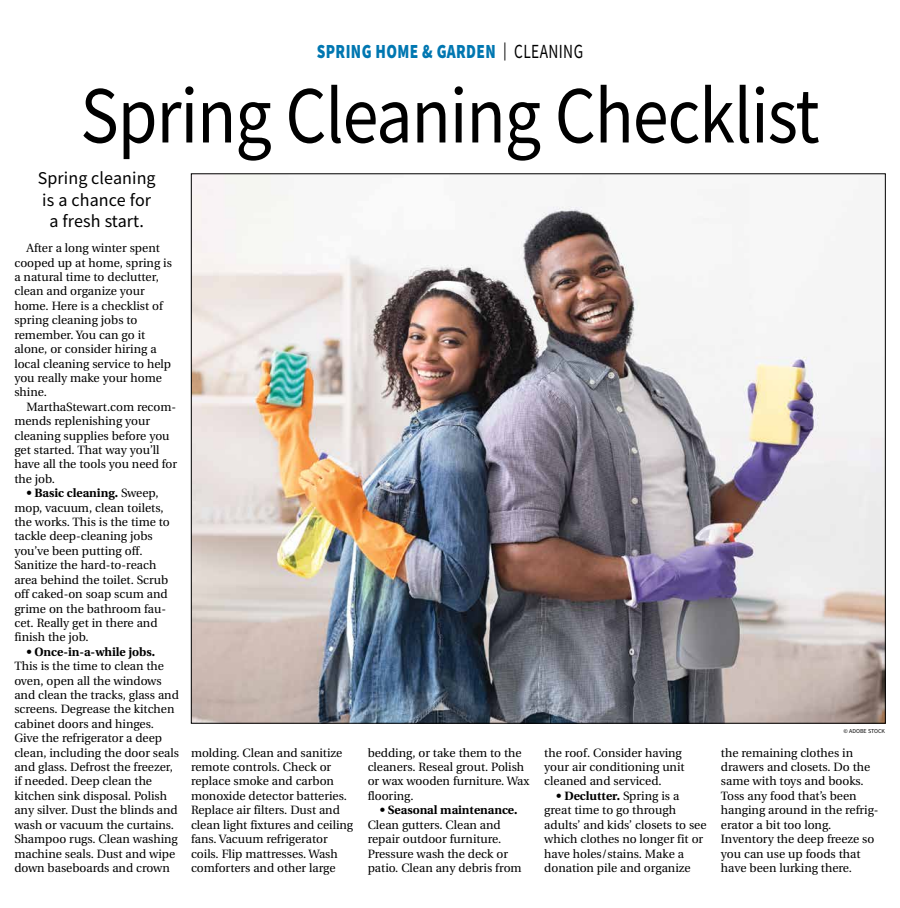
<style>
.page{position:relative;width:900px;height:908px;background:#fff}
.page>*{position:absolute;margin:0;border:0;box-sizing:border-box;transform-origin:0 0}
.t1{font:81px "Source Sans Pro";letter-spacing:-.015em;color:#000;scale:.89 1}
.t2{font:900 20px "Source Sans Pro";letter-spacing:.025em;color:#0077b1;scale:.77 1}
.t3{font:18px/21.6px "Source Sans Pro";letter-spacing:.005em;color:#000;text-align:center}
.t4{font:12px/14.4px "Utopia";color:#000}
.t5{font:700 12px "Utopia";color:#000}
.t6{font:6px "Source Sans Pro";color:#000}
.s1{font-weight:400;font-size:18px;color:#000}
.s2{font-weight:400;color:#000}
.s3{font-weight:700}
</style>
<div class="page">
<img style="left:193px;top:175px;width:691px;height:546px">
<h2 class="t2" style="left:317px;top:38px;width:347px">SPRING HOME &amp; GARDEN <span class="s1">|</span> <span class="s2">CLEANING</span></h2>
<h1 class="t1" style="left:80px;top:64px;width:832px">Spring Cleaning Checklist</h1>
<h3 class="t3" style="left:38px;top:167px;width:119px">Spring cleaning is a chance for a fresh start.</h3>
<p class="t4" style="left:14px;top:241px;width:159px;text-indent:12px">After a long winter spent cooped up at home, spring is a natural time to declutter, clean and organize your home. Here is a checklist of spring cleaning jobs to remember. You can go it alone, or consider hiring a local cleaning service to help you really make your home shine.</p>
<p class="t4" style="left:14px;top:399px;width:164px;text-indent:12px">MarthaStewart.com recom&shy;mends replenishing your cleaning supplies before you get started. That way you’ll have all the tools you need for the job.</p>
<p class="t4" style="left:14px;top:486px;width:157px;text-indent:12px"><span class="s3">• Basic cleaning.</span> Sweep, mop, vacuum, clean toilets, the works. This is the time to tackle deep-cleaning jobs you’ve been putting off.<br>Sanitize the hard-to-reach area behind the toilet. Scrub off caked-on soap scum and grime on the bathroom fau&shy;cet. Really get in there and finish the job.</p>
<p class="t5" style="left:26px;top:644px;width:130px">• Once-in-a-while jobs.</p>
<p class="t4" style="left:14px;top:659px;width:166px">This is the time to clean the oven, open all the windows and clean the tracks, glass and screens. Degrease the kitchen cabinet doors and hinges.<br>Give the refrigerator a deep clean, including the door seals and glass. Defrost the freezer, if needed. Deep clean the kitchen sink disposal. Polish any silver. Dust the blinds and wash or vacuum the curtains.<br>Shampoo rugs. Clean washing machine seals. Dust and wipe down baseboards and crown</p>
<p class="t4" style="left:191px;top:745px;width:164px">molding. Clean and sanitize remote controls. Check or replace smoke and carbon monoxide detector batteries.<br>Replace air filters. Dust and clean light fixtures and ceiling fans. Vacuum refrigerator coils. Flip mattresses. Wash comforters and other large</p>
<p class="t4" style="left:368px;top:745px;width:163px">bedding, or take them to the cleaners. Reseal grout. Polish or wax wooden furniture. Wax flooring.</p>
<p class="t5" style="left:380px;top:803px;width:139px">• Seasonal maintenance.</p>
<p class="t4" style="left:368px;top:817px;width:156px">Clean gutters. Clean and repair outdoor furniture.<br>Pressure wash the deck or patio. Clean any debris from</p>
<p class="t4" style="left:544px;top:745px;width:142px">the roof. Consider having your air conditioning unit cleaned and serviced.</p>
<p class="t4" style="left:544px;top:788px;width:164px;text-indent:12px"><span class="s3">• Declutter.</span> Spring is a great time to go through adults’ and kids’ closets to see which clothes no longer fit or have holes/stains. Make a donation pile and organize</p>
<p class="t6" style="left:844px;top:727px;width:43px">© ADOBE STOCK</p>
<p class="t4" style="left:721px;top:745px;width:159px">the remaining clothes in drawers and closets. Do the same with toys and books.<br>Toss any food that’s been hanging around in the refrig&shy;erator a bit too long.<br>Inventory the deep freeze so you can use up foods that have been lurking there.</p>
</div>
